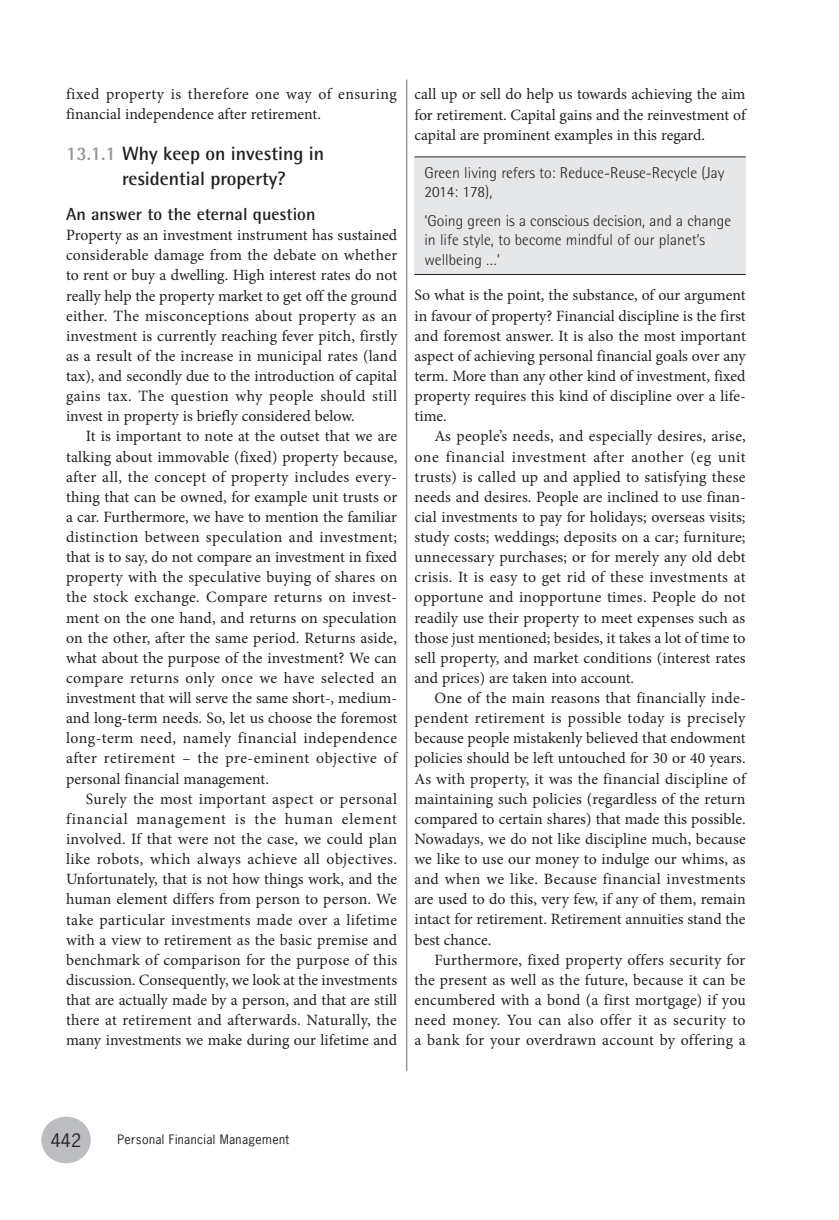
<style>
.page{position:relative;width:839px;height:1220px;background:#fff}
.page>*{position:absolute;margin:0;border:0;box-sizing:border-box;transform-origin:0 0}
.t1{font:700 19.25px/25.4px "Rotis Semi Sans Std";color:#231f20}
.t2{font:700 17.5px "Rotis Semi Sans Std";color:#231f20}
.t3{font:17.5px "News Gothic Std";color:#231f20}
.t4{font:15.75px/20.1px "Minion Pro";color:#231f20;text-align:justify}
.t5{font:300 15.75px/19.2px "Rotis Semi Sans Std";color:#231f20}
.t6{font:12.25px "News Gothic Std";letter-spacing:.03em;color:#231f20}
.s1{color:#939598}
</style>
<div class="page">
<hr style="left:406px;top:80px;width:1px;height:991px;background:#6c6d70">
<div style="left:41px;top:1117px;width:50px;height:46px;background:#bcbdc0;border-radius:50%"></div>
<div style="left:414px;top:157px;width:332px;height:118px;background:#e6e7e9"></div>
<hr style="left:414px;top:156px;width:332px;height:1px;background:#231f20">
<hr style="left:414px;top:274px;width:332px;height:1px;background:#231f20">
<p class="t4" style="left:66px;top:84px;width:332px">fixed property is therefore one way of ensuring financial independence after retirement.</p>
<p class="t1" style="left:122px;top:140px;width:204px;text-indent:-56px"><span class="s1">13.1.1</span> Why keep on investing in residential property?</p>
<p class="t2" style="left:66px;top:203px;width:251px">An answer to the eternal question</p>
<p class="t4" style="left:66px;top:225px;width:333px">Property as an investment instrument has sustained considerable damage from the debate on whether to rent or buy a dwelling. High interest rates do not really help the property market to get off the ground either. The misconceptions about property as an investment is currently reaching fever pitch, firstly as a result of the increase in municipal rates (land tax), and secondly due to the introduction of capital gains tax. The question why people should still invest in property is briefly considered below.</p>
<p class="t4" style="left:66px;top:426px;width:333px;text-indent:20px">It is important to note at the outset that we are talking about immovable (fixed) property because, after all, the concept of property includes every&shy;thing that can be owned, for example unit trusts or a car. Furthermore, we have to mention the familiar distinction between speculation and investment; that is to say, do not compare an investment in fixed property with the speculative buying of shares on the stock exchange. Compare returns on invest&shy;ment on the one hand, and returns on speculation on the other, after the same period. Returns aside, what about the purpose of the investment? We can compare returns only once we have selected an investment that will serve the same short-, medium&shy;and long-term needs. So, let us choose the foremost long-term need, namely financial independence after retirement – the pre-eminent objective of personal financial management.</p>
<p class="t4" style="left:66px;top:789px;width:333px;text-indent:20px">Surely the most important aspect or personal financial management is the human element involved. If that were not the case, we could plan like robots, which always achieve all objectives.<br>Unfortunately, that is not how things work, and the human element differs from person to person. We take particular investments made over a lifetime with a view to retirement as the basic premise and benchmark of comparison for the purpose of this discussion. Consequently, we look at the investments that are actually made by a person, and that are still there at retirement and afterwards. Naturally, the many investments we make during our lifetime and</p>
<p class="t4" style="left:414px;top:84px;width:333px">call up or sell do help us towards achieving the aim for retirement. Capital gains and the reinvestment of capital are prominent examples in this regard.</p>
<p class="t5" style="left:424px;top:163px;width:302px">Green living refers to: Reduce-Reuse-Recycle (Jay<br>2014: 178),</p>
<p class="t5" style="left:424px;top:211px;width:308px">‘Going green is a conscious decision, and a change in life style, to become mindful of our planet’s wellbeing …’</p>
<p class="t4" style="left:414px;top:285px;width:333px">So what is the point, the substance, of our argument in favour of property? Financial discipline is the first and foremost answer. It is also the most important aspect of achieving personal financial goals over any term. More than any other kind of investment, fixed property requires this kind of discipline over a life&shy;time.</p>
<p class="t4" style="left:414px;top:426px;width:333px;text-indent:20px">As people’s needs, and especially desires, arise, one financial investment after another (eg unit trusts) is called up and applied to satisfying these needs and desires. People are inclined to use finan&shy;cial investments to pay for holidays; overseas visits; study costs; weddings; deposits on a car; furniture; unnecessary purchases; or for merely any old debt crisis. It is easy to get rid of these investments at opportune and inopportune times. People do not readily use their property to meet expenses such as those just mentioned; besides, it takes a lot of time to sell property, and market conditions (interest rates and prices) are taken into account.</p>
<p class="t4" style="left:414px;top:688px;width:333px;text-indent:20px">One of the main reasons that financially inde&shy;pendent retirement is possible today is precisely because people mistakenly believed that endowment policies should be left untouched for 30 or 40 years.<br>As with property, it was the financial discipline of maintaining such policies (regardless of the return compared to certain shares) that made this possible.<br>Nowadays, we do not like discipline much, because we like to use our money to indulge our whims, as and when we like. Because financial investments are used to do this, very few, if any of them, remain intact for retirement. Retirement annuities stand the best chance.</p>
<p class="t4" style="left:414px;top:950px;width:333px;text-indent:20px">Furthermore, fixed property offers security for the present as well as the future, because it can be encumbered with a bond (a first mortgage) if you need money. You can also offer it as security to a bank for your overdrawn account by offering a</p>
<p class="t3" style="left:51px;top:1129px;width:32px">442</p>
<p class="t6" style="left:117px;top:1132px;width:173px">Personal Financial Management</p>
</div>
